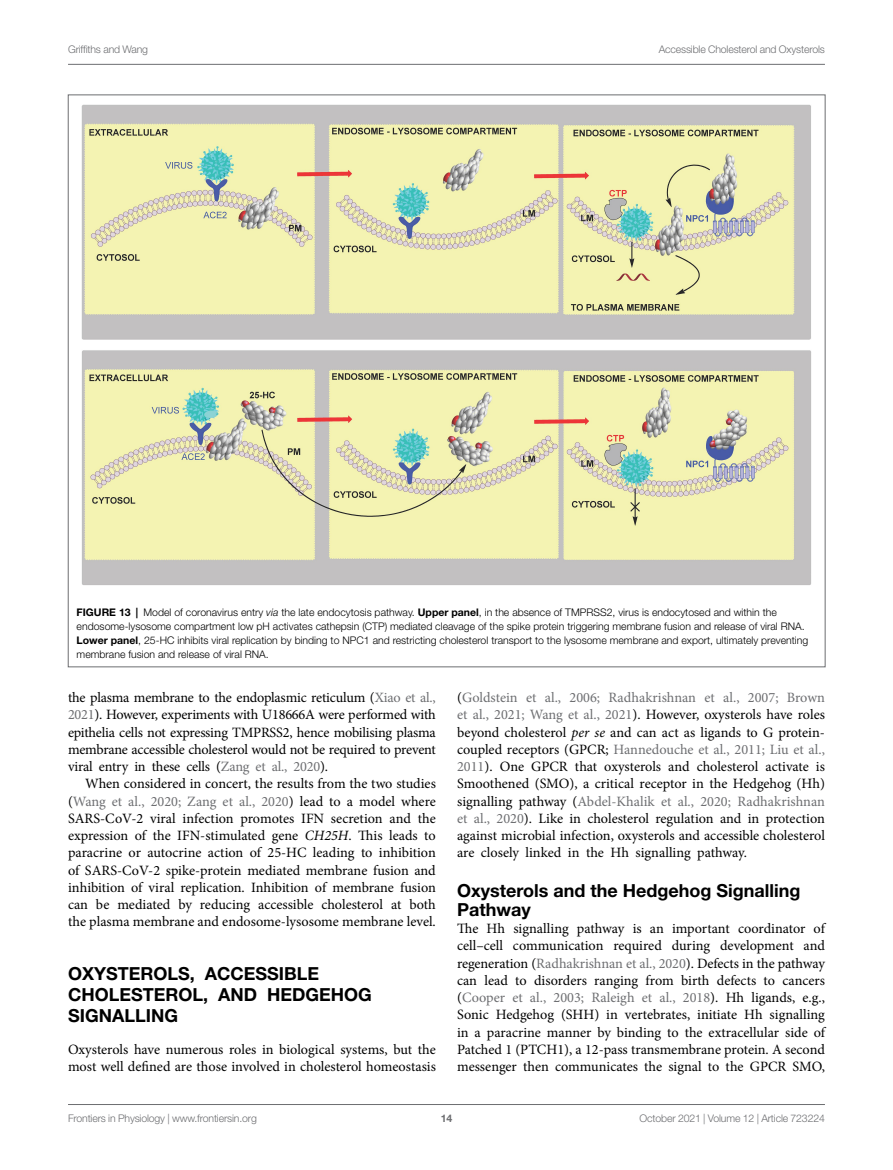
<style>
.page{position:relative;width:893px;height:1170px;background:#fff}
.page>*{position:absolute;margin:0;border:0;box-sizing:border-box;transform-origin:0 0}
.HEAD_1{font:700 18px/21px "Helvetica Neue LT Std";color:#000}
.HEAD_2{font:700 18px/18.8px "Helvetica Neue LT Std";color:#000}
.TEXT_FLUSH{font:14.25px/17.2px "Minion Pro";letter-spacing:-.005em;color:#000;text-align:justify}
.TEXT{font:14.25px/17.2px "Minion Pro";letter-spacing:-.005em;color:#000;text-align:justify}
.FIG_LEG{font:300 10.5px/14.2px "Helvetica Neue LT Std";color:#000}
.t1{font:300 10.5px "Helvetica Neue LT Std";letter-spacing:-.015em;color:#6d6e71}
.t2{font:700 10.5px "Helvetica Neue LT Std";color:#6d6e71}
.s1{font-weight:700}
.s2{font-style:italic}
.s3{color:#6d6e71}
</style>
<div class="page">
<hr style="left:68px;top:64px;width:757px;height:1px;background:#6d6e71">
<hr style="left:68px;top:1104px;width:757px;height:1px;background:#6d6e71">
<img style="left:81px;top:104px;width:730px;height:481px">
<p class="t1" style="left:68px;top:42px;width:82px">Griffiths and Wang</p>
<p class="t1" style="left:659px;top:42px;width:168px">Accessible Cholesterol and Oxysterols</p>
<p class="FIG_LEG" style="left:77px;top:604px;width:733px"><span class="s1">FIGURE 13 |</span> Model of coronavirus entry <span class="s2">via</span> the late endocytosis pathway. <span class="s1">Upper panel</span>, in the absence of TMPRSS2, virus is endocytosed and within the endosome-lysosome compartment low pH activates cathepsin (CTP) mediated cleavage of the spike protein triggering membrane fusion and release of viral RNA.<br><span class="s1">Lower panel</span>, 25-HC inhibits viral replication by binding to NPC1 and restricting cholesterol transport to the lysosome membrane and export, ultimately preventing membrane fusion and release of viral RNA.</p>
<p class="TEXT_FLUSH" style="left:68px;top:688px;width:369px">the plasma membrane to the endoplasmic reticulum (<span class="s3">Xiao et al., 2021</span>). However, experiments with U18666A were performed with epithelia cells not expressing TMPRSS2, hence mobilising plasma membrane accessible cholesterol would not be required to prevent viral entry in these cells (<span class="s3">Zang et al., 2020</span>).</p>
<p class="TEXT" style="left:68px;top:775px;width:369px;text-indent:17px">When considered in concert, the results from the two studies (<span class="s3">Wang et al., 2020; Zang et al., 2020</span>) lead to a model where SARS-CoV-2 viral infection promotes IFN secretion and the expression of the IFN-stimulated gene <span class="s2">CH25H</span>. This leads to paracrine or autocrine action of 25-HC leading to inhibition of SARS-CoV-2 spike-protein mediated membrane fusion and inhibition of viral replication. Inhibition of membrane fusion can be mediated by reducing accessible cholesterol at both the plasma membrane and endosome-lysosome membrane level.</p>
<p class="HEAD_1" style="left:68px;top:963px;width:305px">OXYSTEROLS, ACCESSIBLE<br>CHOLESTEROL, AND HEDGEHOG<br>SIGNALLING</p>
<p class="TEXT_FLUSH" style="left:68px;top:1040px;width:369px">Oxysterols have numerous roles in biological systems, but the most well defined are those involved in cholesterol homeostasis</p>
<p class="TEXT_FLUSH" style="left:457px;top:688px;width:369px">(<span class="s3">Goldstein et al., 2006; Radhakrishnan et al., 2007; Brown et al., 2021; Wang et al., 2021</span>). However, oxysterols have roles beyond cholesterol <span class="s2">per se</span> and can act as ligands to G protein&shy;coupled receptors (GPCR; <span class="s3">Hannedouche et al., 2011; Liu et al., 2011</span>). One GPCR that oxysterols and cholesterol activate is Smoothened (SMO), a critical receptor in the Hedgehog (Hh) signalling pathway (<span class="s3">Abdel-Khalik et al., 2020; Radhakrishnan et al., 2020</span>). Like in cholesterol regulation and in protection against microbial infection, oxysterols and accessible cholesterol are closely linked in the Hh signalling pathway.</p>
<p class="HEAD_2" style="left:457px;top:880px;width:345px">Oxysterols and the Hedgehog Signalling<br>Pathway</p>
<p class="TEXT_FLUSH" style="left:457px;top:919px;width:369px">The Hh signalling pathway is an important coordinator of cell–cell communication required during development and regeneration (<span class="s3">Radhakrishnan et al., 2020</span>). Defects in the pathway can lead to disorders ranging from birth defects to cancers (<span class="s3">Cooper et al., 2003; Raleigh et al., 2018</span>). Hh ligands, e.g., Sonic Hedgehog (SHH) in vertebrates, initiate Hh signalling in a paracrine manner by binding to the extracellular side of Patched 1 (PTCH1), a 12-pass transmembrane protein. A second messenger then communicates the signal to the GPCR SMO,</p>
<p class="t1" style="left:68px;top:1111px;width:190px">Frontiers in Physiology | www.frontiersin.org</p>
<p class="t2" style="left:441px;top:1111px;width:13px">14</p>
<p class="t1" style="left:640px;top:1111px;width:187px">October 2021 | Volume 12 | Article 723224</p>
</div>
